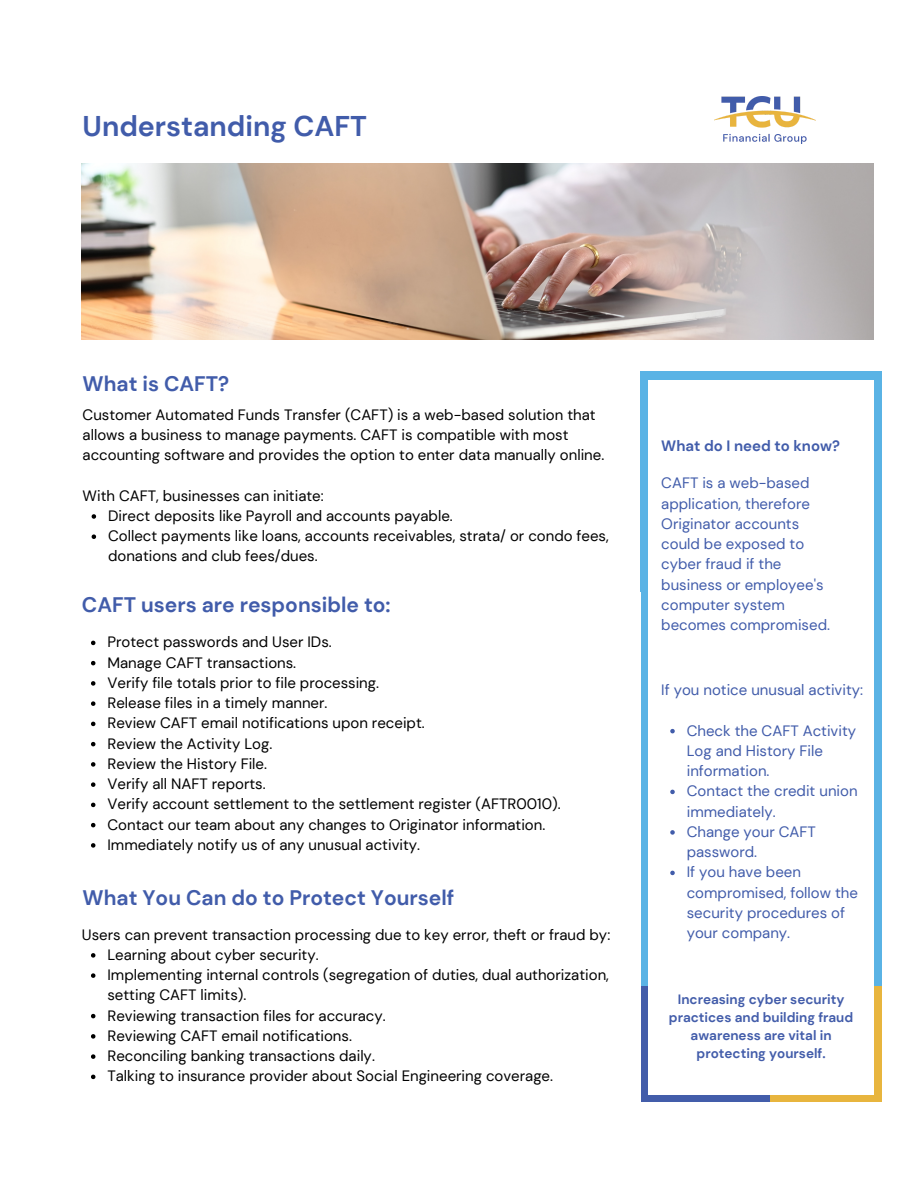
<style>
.page{position:relative;width:918px;height:1188px;background:#fff}
.page>*{position:absolute;margin:0;border:0;box-sizing:border-box;transform-origin:0 0}
.t1{font:700 28.5px "DM Sans";color:#415caa}
.t2{font:700 21px "DM Sans";color:#415caa}
.t3{font:15px/20.2px "DM Sans";color:#000}
.t4{font:15px/20.2px "DM Sans";color:#415caa}
.t5{font:700 15px "DM Sans";color:#415caa}
.t6{font:700 13.5px/18px "DM Sans";color:#435daa;text-align:center}
</style>
<div class="page">
<img style="left:714px;top:96px;width:102px;height:47px">
<div style="left:751px;top:974px;width:138px;height:206px;background:#e8b53e"></div>
<div style="left:636px;top:885px;width:133px;height:295px;background:#435daa"></div>
<div style="left:641px;top:371px;width:248px;height:615px;background:#5ab3e5"></div>
<div style="left:648px;top:380px;width:226px;height:715px;background:#fff"></div>
<div style="left:602px;top:1102px;width:291px;height:86px;background:#fff"></div>
<div style="left:882px;top:171px;width:31px;height:995px;background:#fff"></div>
<div style="left:602px;top:593px;width:39px;height:565px;background:#fff"></div>
<img style="left:82px;top:164px;width:792px;height:175px">
<svg style="left:92px;top:514px;width:4px;height:5px"></svg>
<svg style="left:92px;top:534px;width:4px;height:5px"></svg>
<svg style="left:91px;top:953px;width:4px;height:5px"></svg>
<svg style="left:91px;top:973px;width:4px;height:5px"></svg>
<svg style="left:91px;top:1014px;width:4px;height:4px"></svg>
<svg style="left:91px;top:1034px;width:4px;height:5px"></svg>
<svg style="left:91px;top:1054px;width:4px;height:5px"></svg>
<svg style="left:91px;top:1075px;width:4px;height:4px"></svg>
<svg style="left:91px;top:641px;width:4px;height:4px"></svg>
<svg style="left:91px;top:661px;width:4px;height:4px"></svg>
<svg style="left:91px;top:681px;width:4px;height:5px"></svg>
<svg style="left:91px;top:701px;width:4px;height:5px"></svg>
<svg style="left:91px;top:722px;width:4px;height:4px"></svg>
<svg style="left:91px;top:742px;width:4px;height:4px"></svg>
<svg style="left:91px;top:762px;width:4px;height:5px"></svg>
<svg style="left:91px;top:782px;width:4px;height:5px"></svg>
<svg style="left:91px;top:803px;width:4px;height:4px"></svg>
<svg style="left:91px;top:823px;width:4px;height:4px"></svg>
<svg style="left:91px;top:843px;width:4px;height:5px"></svg>
<svg style="left:670px;top:729px;width:5px;height:4px"></svg>
<svg style="left:670px;top:790px;width:5px;height:4px"></svg>
<svg style="left:670px;top:830px;width:5px;height:5px"></svg>
<svg style="left:670px;top:871px;width:5px;height:4px"></svg>
<p class="t1" style="left:83px;top:108px;width:286px">Understanding CAFT</p>
<p class="t2" style="left:83px;top:370px;width:148px">What is CAFT?</p>
<p class="t3" style="left:83px;top:404px;width:523px">Customer Automated Funds Transfer (CAFT) is a web-based solution that allows a business to manage payments. CAFT is compatible with most accounting software and provides the option to enter data manually online.</p>
<h2 class="t3" style="left:83px;top:485px;width:243px">With CAFT, businesses can initiate:</h2>
<h3 class="t3" style="left:108px;top:506px;width:346px">Direct deposits like Payroll and accounts payable.</h3>
<p class="t3" style="left:108px;top:526px;width:502px">Collect payments like loans, accounts receivables, strata/ or condo fees, donations and club fees/dues.</p>
<p class="t2" style="left:82px;top:591px;width:310px">CAFT users are responsible to:</p>
<p class="t3" style="left:107px;top:632px;width:226px">Protect passwords and User IDs.</p>
<p class="t3" style="left:107px;top:652px;width:190px">Manage CAFT transactions.</p>
<p class="t3" style="left:107px;top:673px;width:273px">Verify file totals prior to file processing.</p>
<p class="t3" style="left:107px;top:693px;width:222px">Release files in a timely manner.</p>
<p class="t3" style="left:107px;top:713px;width:319px">Review CAFT email notifications upon receipt.</p>
<p class="t3" style="left:107px;top:733px;width:166px">Review the Activity Log.</p>
<p class="t3" style="left:107px;top:754px;width:161px">Review the History File.</p>
<p class="t3" style="left:107px;top:774px;width:160px">Verify all NAFT reports.</p>
<p class="t3" style="left:107px;top:794px;width:455px">Verify account settlement to the settlement register (AFTR0010).</p>
<p class="t3" style="left:107px;top:814px;width:439px">Contact our team about any changes to Originator information.</p>
<h2 class="t3" style="left:107px;top:835px;width:314px">Immediately notify us of any unusual activity.</h2>
<p class="t2" style="left:83px;top:884px;width:373px">What You Can do to Protect Yourself</p>
<p class="t3" style="left:82px;top:924px;width:530px">Users can prevent transaction processing due to key error, theft or fraud by:</p>
<p class="t3" style="left:107px;top:945px;width:213px">Learning about cyber security.</p>
<p class="t3" style="left:107px;top:965px;width:503px">Implementing internal controls (segregation of duties, dual authorization, setting CAFT limits).</p>
<p class="t3" style="left:107px;top:1005px;width:280px">Reviewing transaction files for accuracy.</p>
<p class="t3" style="left:107px;top:1026px;width:246px">Reviewing CAFT email notifications.</p>
<h3 class="t3" style="left:107px;top:1046px;width:269px">Reconciling banking transactions daily.</h3>
<p class="t3" style="left:107px;top:1066px;width:447px">Talking to insurance provider about Social Engineering coverage.</p>
<h2 class="t5" style="left:661px;top:436px;width:180px">What do I need to know?</h2>
<p class="t4" style="left:661px;top:473px;width:170px">CAFT is a web-based application, therefore<br>Originator accounts could be exposed to cyber fraud if the business or employee's computer system becomes compromised.</p>
<p class="t4" style="left:661px;top:680px;width:203px">If you notice unusual activity:</p>
<p class="t4" style="left:687px;top:720px;width:171px">Check the CAFT Activity<br>Log and History File information.</p>
<p class="t4" style="left:687px;top:781px;width:172px">Contact the credit union immediately.</p>
<p class="t4" style="left:687px;top:822px;width:131px">Change your CAFT password.</p>
<p class="t4" style="left:687px;top:862px;width:173px">If you have been compromised, follow the security procedures of your company.</p>
<p class="t6" style="left:669px;top:990px;width:186px">Increasing cyber security practices and building fraud awareness are vital in protecting yourself.</p>
</div>
